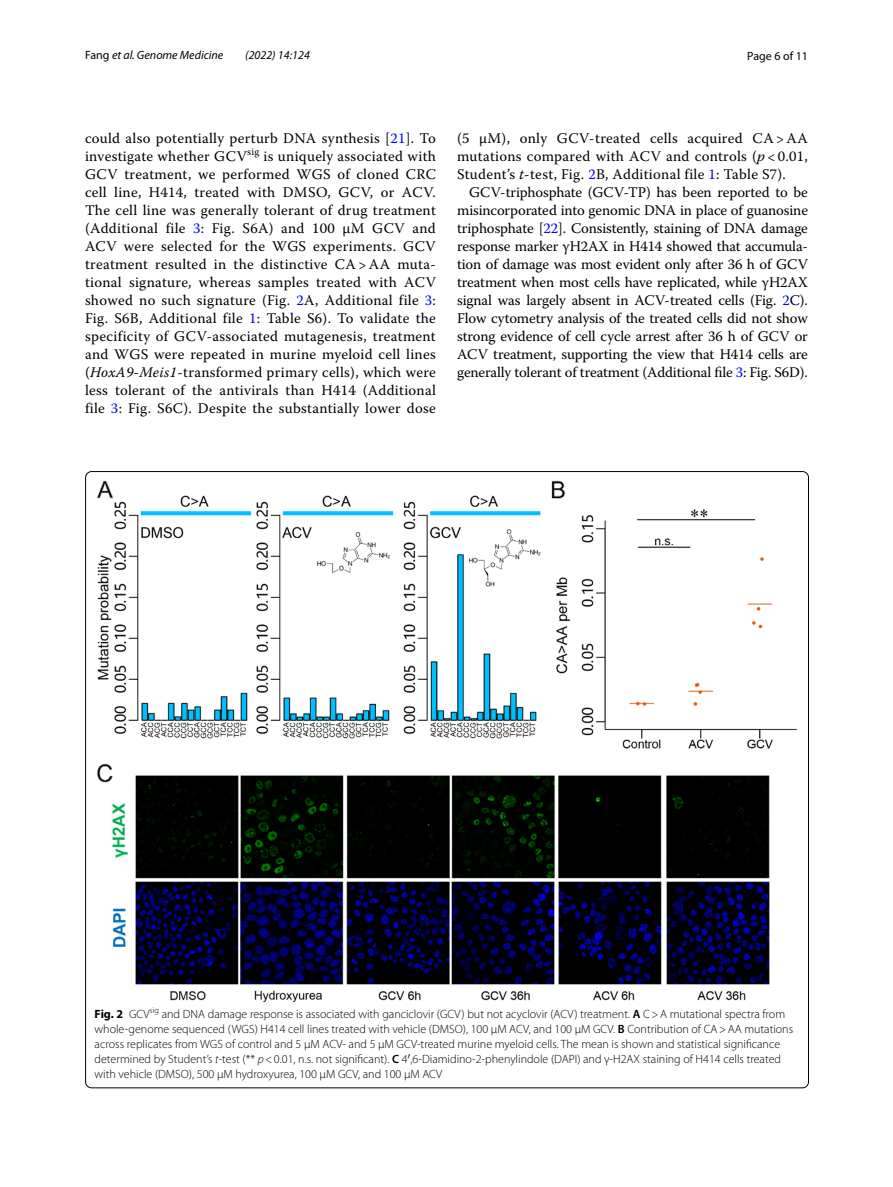
<style>
.page{position:relative;width:893px;height:1187px;background:#fff}
.page>*{position:absolute;margin:0;border:0;box-sizing:border-box;transform-origin:0 0}
.t1{font:14.7px/18px "Warnock Pro";letter-spacing:.02em;color:#000;text-align:justify}
.t2{font:300 12px/15px "Myriad Pro";color:#000}
.t3{font:italic 12px "Myriad Pro";color:#000}
.t4{font:12px "Myriad Pro";color:#000}
.s1{font-style:normal}
.s2{color:#00f}
.s3{font-style:italic}
.s4{font-weight:700}
.s5{font-weight:600}
</style>
<div class="page">
<img style="left:97px;top:480px;width:700px;height:522px">
<p class="t3" style="left:85px;top:48px;width:140px"><span class="s1">Fang</span> et al. Genome Medicine</p>
<p class="t3" style="left:245px;top:48px;width:66px">(2022) 14:124</p>
<p class="t4" style="left:747px;top:48px;width:62px">Page 6 of 11</p>
<p class="t1" style="left:85px;top:128px;width:352px">could also potentially perturb DNA synthesis [<span class="s2">21</span>]. To investigate whether GCV<sup>sig</sup> is uniquely associated with GCV treatment, we performed WGS of cloned CRC cell line, H414, treated with DMSO, GCV, or ACV.<br>The cell line was generally tolerant of drug treatment (Additional file <span class="s2">3</span>: Fig. S6A) and 100 μM GCV and ACV were selected for the WGS experiments. GCV treatment resulted in the distinctive CA &gt; AA muta&shy;tional signature, whereas samples treated with ACV showed no such signature (Fig. <span class="s2">2</span>A, Additional file <span class="s2">3</span>:<br>Fig. S6B, Additional file <span class="s2">1</span>: Table S6). To validate the specificity of GCV-associated mutagenesis, treatment and WGS were repeated in murine myeloid cell lines (<span class="s3">HoxA9-Meis1</span>-transformed primary cells), which were less tolerant of the antivirals than H414 (Additional file <span class="s2">3</span>: Fig. S6C). Despite the substantially lower dose</p>
<p class="t1" style="left:457px;top:128px;width:352px">(5 μM), only GCV-treated cells acquired CA &gt; AA mutations compared with ACV and controls (<span class="s3">p</span> &lt; 0.01, Student’s <span class="s3">t</span>-test, Fig. <span class="s2">2</span>B, Additional file <span class="s2">1</span>: Table S7).</p>
<p class="t1" style="left:457px;top:182px;width:352px;text-indent:12px">GCV-triphosphate (GCV-TP) has been reported to be misincorporated into genomic DNA in place of guanosine triphosphate [<span class="s2">22</span>]. Consistently, staining of DNA damage response marker γH2AX in H414 showed that accumula&shy;tion of damage was most evident only after 36 h of GCV treatment when most cells have replicated, while γH2AX signal was largely absent in ACV-treated cells (Fig. <span class="s2">2</span>C).<br>Flow cytometry analysis of the treated cells did not show strong evidence of cell cycle arrest after 36 h of GCV or ACV treatment, supporting the view that H414 cells are generally tolerant of treatment (Additional file <span class="s2">3</span>: Fig. S6D).</p>
<p class="t2" style="left:95px;top:1006px;width:700px"><span class="s4">Fig. 2</span> GCV<sup>sig</sup> and DNA damage response is associated with ganciclovir (GCV) but not acyclovir (ACV) treatment. <span class="s5">A</span> C&gt;A mutational spectra from whole-genome sequenced (WGS) H414 cell lines treated with vehicle (DMSO), 100 µM ACV, and 100 µM GCV. <span class="s5">B</span> Contribution of CA&gt;AA mutations across replicates from WGS of control and 5 µM ACV- and 5 µM GCV-treated murine myeloid cells. The mean is shown and statistical significance determined by Student’s <span class="s3">t</span>-test (** <span class="s3">p</span>&lt;0.01, n.s. not significant). <span class="s5">C</span> 4 ,6-Diamidino-2-phenylindole (DAPI) and γ-H2AX staining of H414 cells treated with vehicle (DMSO), 500 µM hydroxyurea, 100 µM GCV, and 100 µM ACV</p>
</div>
